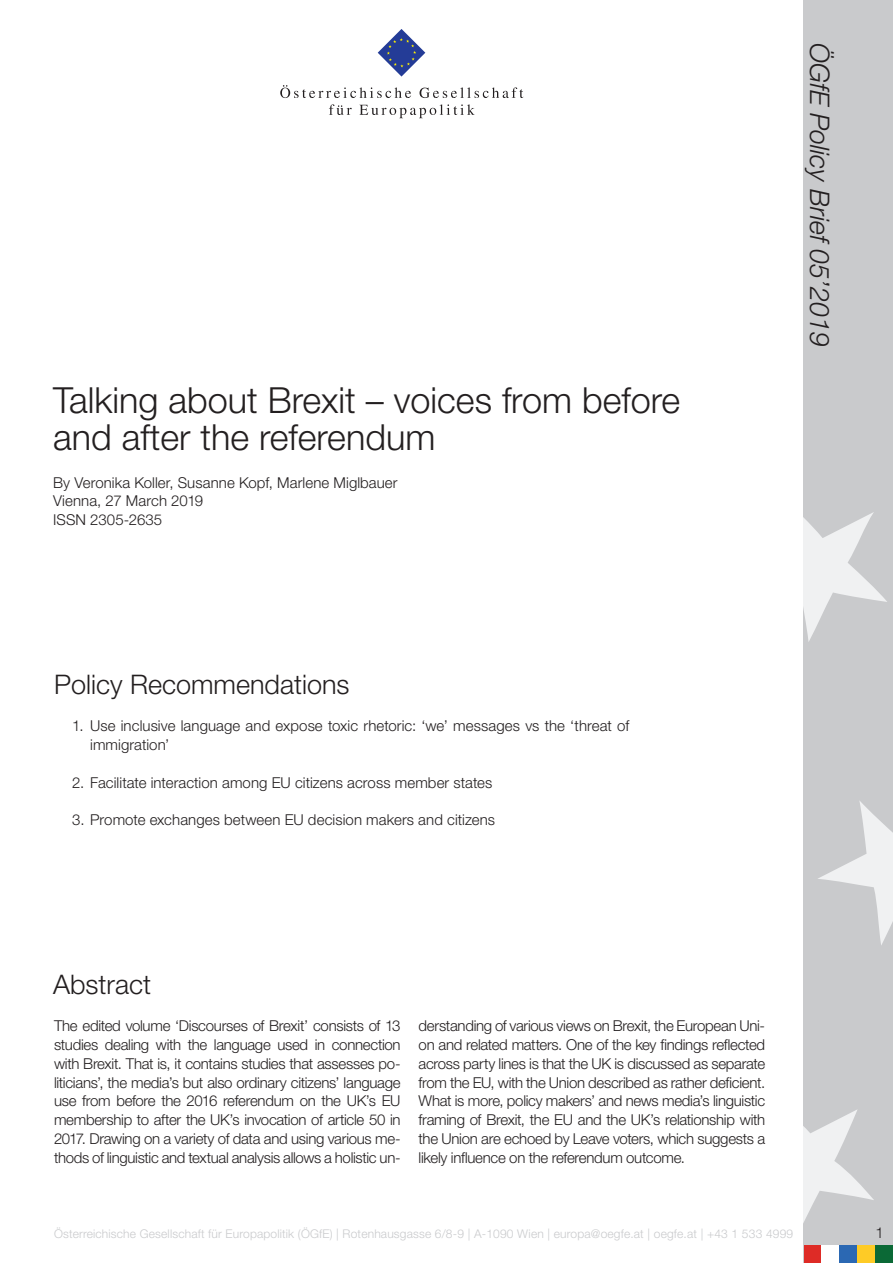
<style>
.page{position:relative;width:893px;height:1263px;background:#fff}
.page>*{position:absolute;margin:0;border:0;box-sizing:border-box;transform-origin:0 0}
.t1{font:300 36px/37.5px "Helvetica Neue LT Std";color:#231f20}
.Untertitel{font:300 27px "Helvetica Neue LT Std";color:#231f20}
.t2{font:italic 300 27px "Helvetica Neue LT Std";color:#231f20}
.Standard_Paragraph{font:300 15px/18.8px "Helvetica Neue LT Std";letter-spacing:.005em;color:#231f20;text-align:justify}
.t3{font:300 12px "Helvetica Neue LT Std";letter-spacing:.015em;color:#c9cacc}
</style>
<div class="page">
<div style="left:804px;top:0;width:89px;height:1263px;background:#c9cacc"></div>
<svg style="left:804px;top:512px;width:83px;height:130px"></svg>
<svg style="left:818px;top:801px;width:75px;height:144px"></svg>
<svg style="left:804px;top:1110px;width:70px;height:111px"></svg>
<svg style="left:378px;top:29px;width:47px;height:48px"></svg>
<svg style="left:280px;top:85px;width:131px;height:13px"></svg>
<svg style="left:420px;top:87px;width:103px;height:11px"></svg>
<svg style="left:329px;top:104px;width:23px;height:11px"></svg>
<svg style="left:359px;top:104px;width:116px;height:14px"></svg>
<div style="left:857px;top:1245px;width:18px;height:18px;background:#fecb26"></div>
<div style="left:839px;top:1245px;width:18px;height:18px;background:#2b68b3"></div>
<div style="left:804px;top:1245px;width:17px;height:18px;background:#de2b26"></div>
<div style="left:875px;top:1245px;width:18px;height:18px;background:#0b6936"></div>
<div style="left:821px;top:1245px;width:18px;height:18px;background:#fff"></div>
<p class="t1" style="left:53px;top:380px;width:628px">Talking about Brexit – voices from before and after the referendum</p>
<p class="Standard_Paragraph" style="left:53px;top:472px;width:346px">By Veronika Koller, Susanne Kopf, Marlene Miglbauer</p>
<p class="Standard_Paragraph" style="left:53px;top:491px;width:151px">Vienna, 27 March 2019</p>
<p class="Standard_Paragraph" style="left:53px;top:510px;width:111px">ISSN 2305-2635</p>
<h2 class="t2" style="left:836px;top:43px;width:305px;rotate:90deg">ÖGfE Policy Brief 05’2019</h2>
<p class="Untertitel" style="left:54px;top:668px;width:297px">Policy Recommendations</p>
<p class="Standard_Paragraph" style="left:90px;top:716px;width:541px;text-indent:-18px">1. Use inclusive language and expose toxic rhetoric: ‘we’ messages vs the ‘threat of immigration’</p>
<p class="Standard_Paragraph" style="left:72px;top:772px;width:422px">2. Facilitate interaction among EU citizens across member states</p>
<p class="Standard_Paragraph" style="left:72px;top:810px;width:424px">3. Promote exchanges between EU decision makers and citizens</p>
<p class="Untertitel" style="left:53px;top:968px;width:100px">Abstract</p>
<p class="Standard_Paragraph" style="left:54px;top:1016px;width:348px">The edited volume ‘Discourses of Brexit’ consists of 13 studies dealing with the language used in connection with Brexit. That is, it contains studies that assesses po&shy;liticians’, the media’s but also ordinary citizens’ language use from before the 2016 referendum on the UK’s EU membership to after the UK’s invocation of article 50 in 2017. Drawing on a variety of data and using various me&shy;thods of linguistic and textual analysis allows a holistic un-</p>
<p class="Standard_Paragraph" style="left:419px;top:1016px;width:348px">derstanding of various views on Brexit, the European Uni&shy;on and related matters. One of the key findings reflected across party lines is that the UK is discussed as separate from the EU, with the Union described as rather deficient.<br>What is more, policy makers’ and news media’s linguistic framing of Brexit, the EU and the UK’s relationship with the Union are echoed by Leave voters, which suggests a likely influence on the referendum outcome.</p>
<p class="t3" style="left:54px;top:1226px;width:741px">Österreichische Gesellschaft für Europapolitik (ÖGfE) | Rotenhausgasse 6/8-9 | A-1090 Wien | europa@oegfe.at | oegfe.at | +43 1 533 4999</p>
<p class="Standard_Paragraph" style="left:875px;top:1222px;width:10px">1</p>
</div>
